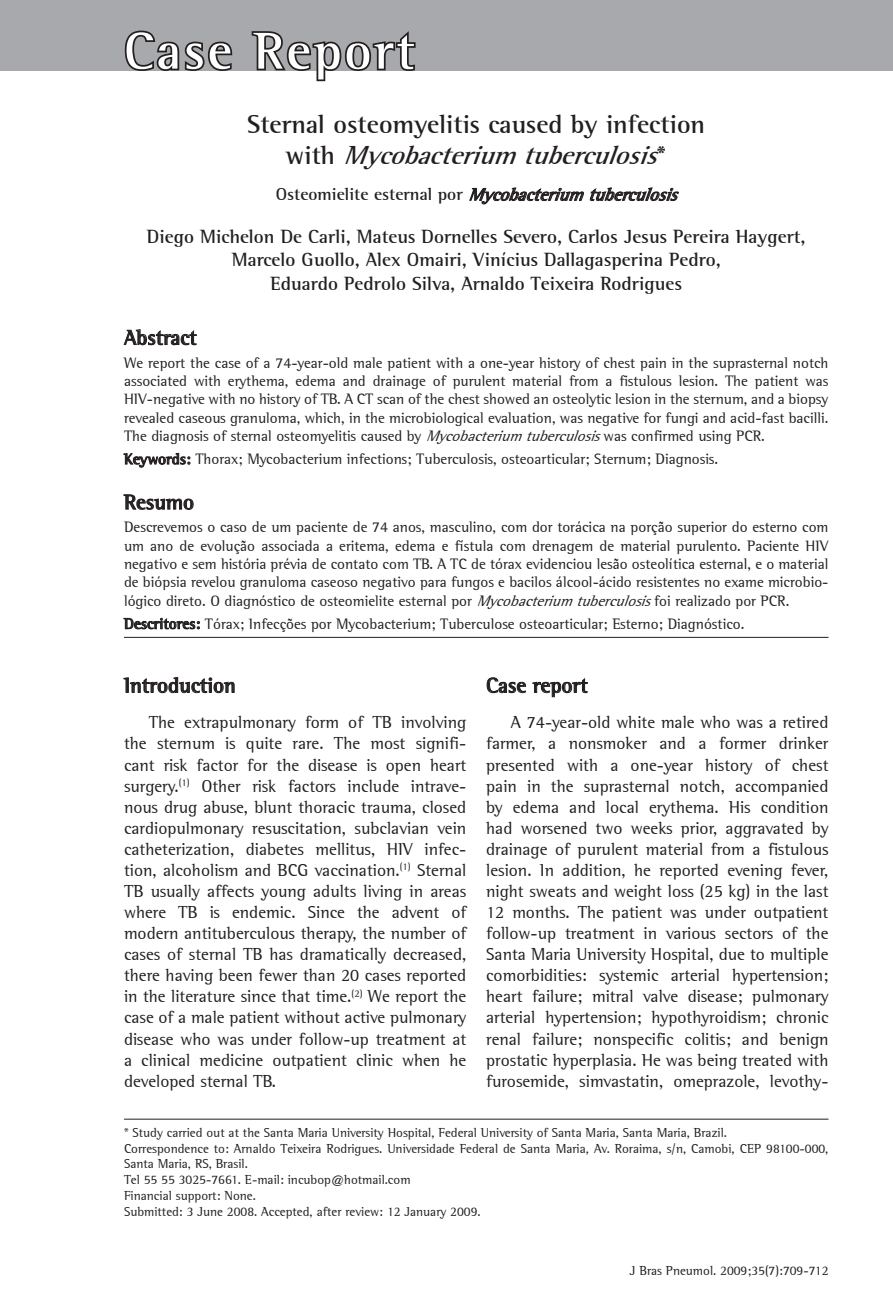
<style>
.page{position:relative;width:893px;height:1315px;background:#fff}
.page>*{position:absolute;margin:0;border:0;box-sizing:border-box;transform-origin:0 0}
.capítulo{font:700 52.5px "Libre Semi Serif S Si";letter-spacing:.05em;color:#fff}
.título___1o_idioma{font:700 26.25px/31.5px "Libre Semi Serif S Si";color:#231f20;text-align:center}
.sub_título___1o_níve{font:700 21px "Libre Semi Serif S Si";color:#231f20}
.resumo___título{font:700 21px "Libre Semi Serif S Si";color:#231f20}
.autores{font:700 19.25px/23.1px "Libre Semi Serif S Si";color:#231f20;text-align:center}
.corpo_inglês{font:17.5px/21px "Libre Semi Serif S Si";color:#231f20;text-align:justify}
.título___2o_idioma{font:italic 700 17.5px "Libre Semi Serif S Si";color:#231f20}
.resumo___inglês__Sem{font:15.22px/18.2px "Libre Semi Serif S Si";color:#231f20;text-align:justify}
.resumo___português{font:15.22px/18.2px "Libre Semi Serif S Si";color:#231f20;text-align:justify}
.palavras-chave___por{font:15.22px "Libre Semi Serif S Si";color:#231f20}
.palavras-chave___ing{font:15.22px "Libre Semi Serif S Si";color:#231f20}
.endereço{font:13.12px/15.8px "Libre Semi Serif S Si";color:#231f20}
.rodapé{font:13.12px "Libre Semi Serif S Si";color:#231f20}
.s1{font-style:italic}
.s2{font-style:normal}
.s3{font-weight:700}
</style>
<div class="page">
<div style="left:0;top:0;width:893px;height:70px;background:#a8a9ad"></div>
<svg style="left:487px;top:677px;width:39px;height:16px"></svg>
<svg style="left:533px;top:678px;width:55px;height:19px"></svg>
<svg style="left:124px;top:677px;width:110px;height:16px"></svg>
<svg style="left:469px;top:187px;width:115px;height:17px"></svg>
<svg style="left:590px;top:187px;width:89px;height:14px"></svg>
<svg style="left:124px;top:329px;width:73px;height:16px"></svg>
<svg style="left:124px;top:453px;width:66px;height:14px"></svg>
<svg style="left:124px;top:494px;width:69px;height:16px"></svg>
<svg style="left:124px;top:618px;width:76px;height:11px"></svg>
<hr style="left:124px;top:1118px;width:704px;height:1px;background:#231f20">
<hr style="left:124px;top:637px;width:704px;height:1px;background:#231f20">
<svg style="left:123px;top:30px;width:111px;height:41px"></svg>
<svg style="left:250px;top:31px;width:167px;height:51px"></svg>
<p class="capítulo" style="left:124px;top:19px;width:292px">Case Report</p>
<p class="título___1o_idioma" style="left:247px;top:108px;width:459px">Sternal osteomyelitis caused by infection w i t h <span class="s1">Mycobacterium tuberculosis</span>*</p>
<p class="título___2o_idioma" style="left:276px;top:184px;width:410px"><span class="s2">O s t e o m i e l i t e e s t e r n a l p o r</span> Mycobacterium tuberculosis</p>
<p class="autores" style="left:147px;top:225px;width:660px">Diego Michelon De Carli, Mateus Dornelles Severo, Carlos Jesus Pereira Haygert,<br>Marcelo Guollo, Alex Omairi, Vinícius Dallagasperina Pedro,<br>Eduardo Pedrolo Silva, Arnaldo Teixeira Rodrigues</p>
<p class="resumo___título" style="left:124px;top:325px;width:74px">Abstract</p>
<p class="resumo___inglês__Sem" style="left:124px;top:353px;width:706px">We report the case of a 74-year-old male patient with a one-year history of chest pain in the suprasternal notch associated with erythema, edema and drainage of purulent material from a fistulous lesion. The patient was HIV-negative with no history of TB. A CT scan of the chest showed an osteolytic lesion in the sternum, and a biopsy revealed caseous granuloma, which, in the microbiological evaluation, was negative for fungi and acid-fast bacilli.<br>The diagnosis of sternal osteomyelitis caused by <span class="s1">Mycobacteriumtuberculosis</span>was confirmed using PCR.</p>
<p class="palavras-chave___ing" style="left:124px;top:450px;width:596px"><span class="s3">Keywords:</span> Thorax; Mycobacterium infections; Tuberculosis, osteoarticular; Sternum; Diagnosis.</p>
<p class="resumo___título" style="left:124px;top:489px;width:72px">Resumo</p>
<p class="resumo___português" style="left:124px;top:518px;width:706px">Descrevemos o caso de um paciente de 74 anos, masculino, com dor torácica na porção superior do esterno com um ano de evolução associada a eritema, edema e fístula com drenagem de material purulento. Paciente HIV negativo e sem história prévia de contato com TB. A TC de tórax evidenciou lesão osteolítica esternal, e o material de biópsia revelou granuloma caseoso negativo para fungos e bacilos álcool-ácido resistentes no exame microbio&shy;lógico direto. O diagnóstico de osteomielite esternal por <span class="s1">Mycobacteriumtuberculosis</span>foi realizado por PCR.</p>
<p class="palavras-chave___por" style="left:124px;top:614px;width:622px"><span class="s3">Descritores:</span> Tórax; Infecções por Mycobacterium; Tuberculose osteoarticular; Esterno; Diagnóstico.</p>
<p class="sub_título___1o_níve" style="left:124px;top:672px;width:113px">Introduction</p>
<p class="corpo_inglês" style="left:124px;top:712px;width:344px;text-indent:25px">The extrapulmonary form of TB involving the sternum is quite rare. The most signifi&shy;cant risk factor for the disease is open heart surgery.<sup>(1)</sup> Other risk factors include intrave&shy;nous drug abuse, blunt thoracic trauma, closed cardiopulmonary resuscitation, subclavian vein catheterization, diabetes mellitus, HIV infec&shy;tion, alcoholism and BCG vaccination.<sup>(1)</sup> Sternal TB usually affects young adults living in areas where TB is endemic. Since the advent of modern antituberculous therapy, the number of cases of sternal TB has dramatically decreased, there having been fewer than 20 cases reported in the literature since that time.<sup>(2)</sup> We report the case of a male patient without active pulmonary disease who was under follow-up treatment at a clinical medicine outpatient clinic when he developed sternal TB.</p>
<p class="sub_título___1o_níve" style="left:486px;top:672px;width:103px">Case report</p>
<p class="corpo_inglês" style="left:486px;top:712px;width:344px;text-indent:25px">A 74-year-old white male who was a retired farmer, a nonsmoker and a former drinker presented with a one-year history of chest pain in the suprasternal notch, accompanied by edema and local erythema. His condition had worsened two weeks prior, aggravated by drainage of purulent material from a fistulous lesion. In addition, he reported evening fever, night sweats and weight loss (25 kg) in the last 12 months. The patient was under outpatient follow-up treatment in various sectors of the Santa Maria University Hospital, due to multiple comorbidities: systemic arterial hypertension; heart failure; mitral valve disease; pulmonary arterial hypertension; hypothyroidism; chronic renal failure; nonspecific colitis; and benign prostatic hyperplasia. He was being treated with furosemide, simvastatin, omeprazole, levothy-</p>
<p class="endereço" style="left:124px;top:1124px;width:604px">* Study carried out at the Santa Maria University Hospital, Federal University of Santa Maria, Santa Maria, Brazil.</p>
<p class="endereço" style="left:124px;top:1140px;width:706px">Correspondence to: Arnaldo Teixeira Rodrigues. Universidade Federal de Santa Maria, Av. Roraima, s/n, Camobi, CEP 98100-000,<br>Santa Maria, RS, Brasil.</p>
<p class="endereço" style="left:124px;top:1171px;width:288px">Tel 55 55 3025-7661. E-mail: incubop@hotmail.com</p>
<p class="endereço" style="left:124px;top:1187px;width:133px">Financial support: None.</p>
<p class="endereço" style="left:124px;top:1203px;width:358px">Submitted: 3 June 2008. Accepted, after review: 12 January 2009.</p>
<p class="rodapé" style="left:630px;top:1263px;width:200px">J Bras Pneumol. 2009;35(7):709-712</p>
</div>
